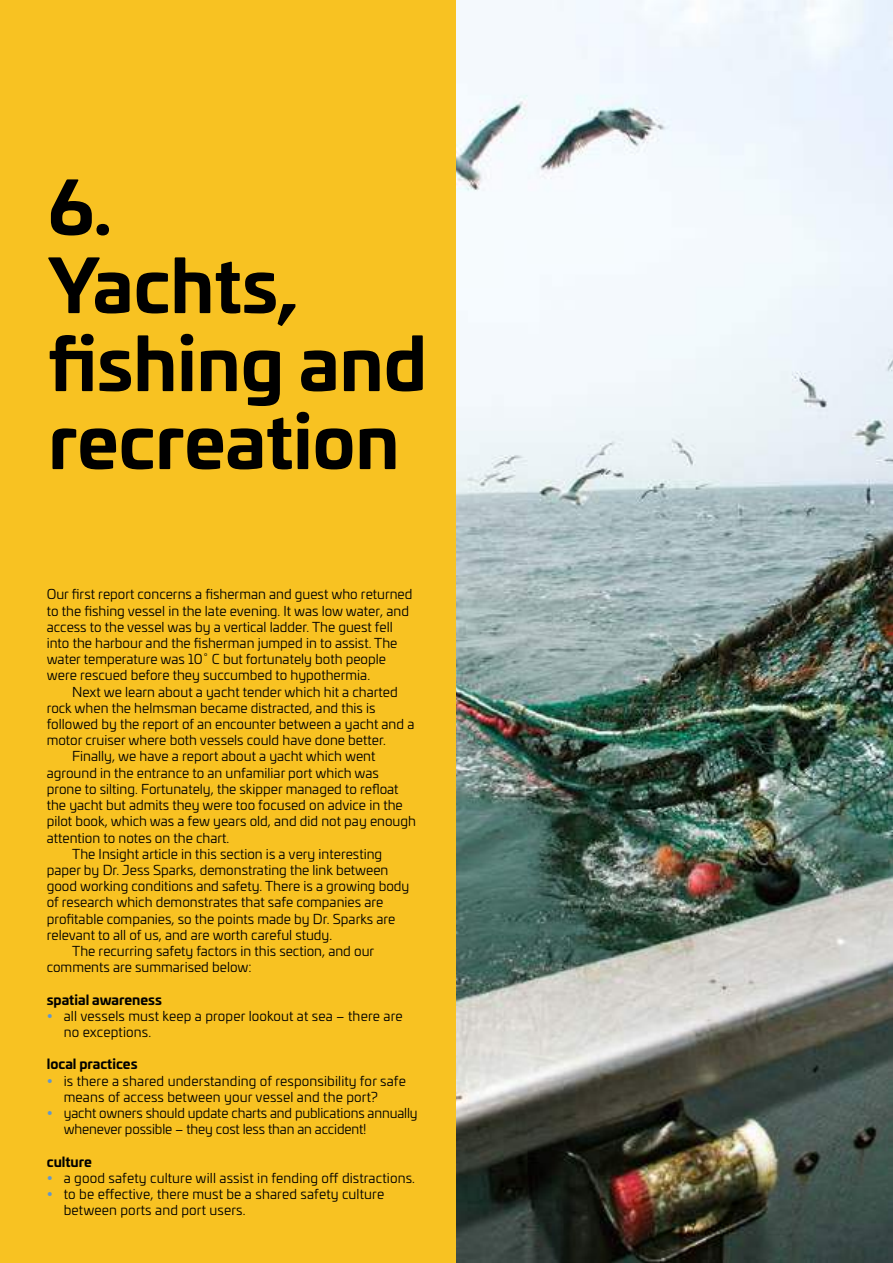
<style>
.page{position:relative;width:893px;height:1263px;background:#fff}
.page>*{position:absolute;margin:0;border:0;box-sizing:border-box;transform-origin:0 0}
.t1{font:700 72px/78px "Univia Pro";color:#000}
.t2{font:13.5px/16.2px "Univia Pro";color:#000}
.t3{font:700 13.5px "Univia Pro";color:#000}
</style>
<div class="page">
<img style="left:455px;top:0;width:438px;height:1263px">
<div style="left:0;top:0;width:455px;height:1263px;background:#f8c222"></div>
<h1 class="t1" style="left:48px;top:164px;width:380px">6.<br>Yachts, fishing and recreation</h1>
<p class="t2" style="left:47px;top:586px;width:367px">Our first report concerns a fisherman and guest who returned to the fishing vessel in the late evening. It was low water, and access to the vessel was by a vertical ladder. The guest fell into the harbour and the fisherman jumped in to assist. The water temperature was 10˚ C but fortunately both people were rescued before they succumbed to hypothermia.</p>
<p class="t2" style="left:72px;top:683px;width:327px">Next we learn about a yacht tender which hit a charted</p>
<p class="t2" style="left:47px;top:699px;width:330px">rock when the helmsman became distracted, and this is</p>
<p class="t2" style="left:47px;top:715px;width:369px">followed by the report of an encounter between a yacht and a</p>
<p class="t2" style="left:47px;top:732px;width:341px">motor cruiser where both vessels could have done better.</p>
<p class="t2" style="left:72px;top:748px;width:305px">Finally, we have a report about a yacht which went</p>
<p class="t2" style="left:47px;top:764px;width:334px">aground in the entrance to an unfamiliar port which was</p>
<p class="t2" style="left:47px;top:780px;width:353px">prone to silting. Fortunately, the skipper managed to refloat</p>
<p class="t2" style="left:47px;top:796px;width:357px">the yacht but admits they were too focused on advice in the</p>
<p class="t2" style="left:47px;top:813px;width:371px">pilot book, which was a few years old, and did not pay enough</p>
<p class="t2" style="left:47px;top:829px;width:184px">attention to notes on the chart.</p>
<p class="t2" style="left:72px;top:845px;width:311px">The Insight article in this section is a very interesting</p>
<p class="t2" style="left:47px;top:861px;width:343px">paper by Dr. Jess Sparks, demonstrating the link between</p>
<p class="t2" style="left:47px;top:877px;width:364px">good working conditions and safety. There is a growing body</p>
<p class="t2" style="left:47px;top:894px;width:338px">of research which demonstrates that safe companies are</p>
<p class="t2" style="left:47px;top:910px;width:350px">profitable companies, so the points made by Dr. Sparks are</p>
<p class="t2" style="left:47px;top:926px;width:287px">relevant to all of us, and are worth careful study.</p>
<p class="t2" style="left:72px;top:942px;width:303px">The recurring safety factors in this section, and our</p>
<p class="t2" style="left:47px;top:958px;width:206px">comments are summarised below:</p>
<p class="t3" style="left:47px;top:989px;width:117px">spatial awareness</p>
<p class="t2" style="left:64px;top:1007px;width:340px">all vessels must keep a proper lookout at sea – there are no exceptions.</p>
<p class="t3" style="left:47px;top:1053px;width:92px">local practices</p>
<p class="t2" style="left:64px;top:1072px;width:355px">is there a shared understanding of responsibility for safe means of access between your vessel and the port?<br>yacht owners should update charts and publications annually whenever possible – they cost less than an accident!</p>
<p class="t3" style="left:47px;top:1151px;width:47px">culture</p>
<p class="t2" style="left:64px;top:1169px;width:353px">a good safety culture will assist in fending off distractions. to be effective, there must be a shared safety culture between ports and port users.</p>
</div>
